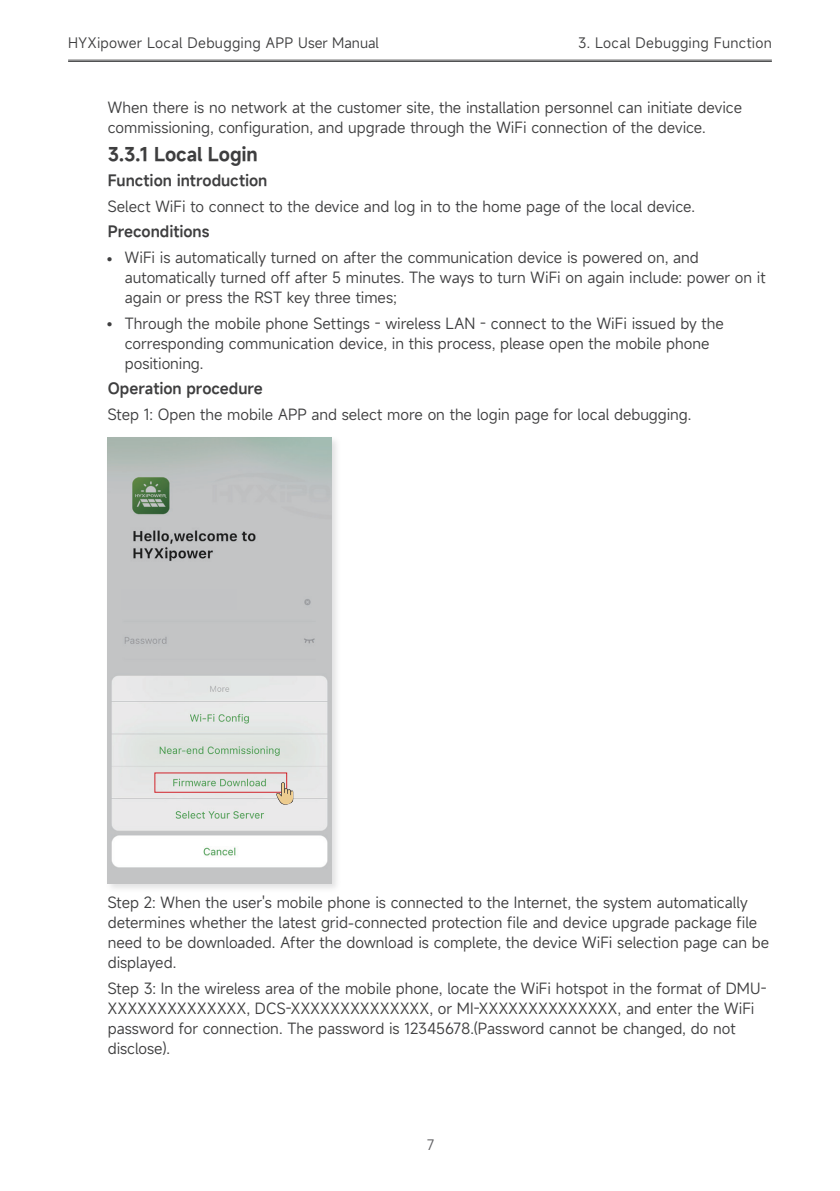
<style>
.page{position:relative;width:840px;height:1191px;background:#fff}
.page>*{position:absolute;margin:0;border:0;box-sizing:border-box;transform-origin:0 0}
.t1{font:600 18px "Mi Sans";letter-spacing:-.01em;color:#3e3e3f}
.t2{font:15px/20px "Mi Sans";color:#3e3e3f}
.t3{font:600 15px "Mi Sans";color:#3e3e3f}
.t4{font:14px "Mi Sans";letter-spacing:.02em;color:#3e3e3f}
.t5{font:14px "Mi Sans";color:#606063}
</style>
<div class="page">
<hr style="left:68px;top:60px;width:703px;height:1px;background:#4b4c4d">
<hr style="left:68px;top:61px;width:703px;height:1px;background:#4b4c4d">
<div style="left:105px;top:435px;width:236px;height:458px;background:#6c6d70;opacity:.2"></div>
<img style="left:108px;top:437px;width:223px;height:446px">
<div style="left:121px;top:589px;width:115px;height:20px;background:#c2c3c5"></div>
<img style="left:276px;top:782px;width:17px;height:22px">
<p class="t4" style="left:68px;top:34px;width:312px">HYXipower Local Debugging APP User Manual</p>
<p class="t4" style="left:577px;top:34px;width:195px">3. Local Debugging Function</p>
<p class="t2" style="left:108px;top:97px;width:635px">When there is no network at the customer site, the installation personnel can initiate device commissioning, configuration, and upgrade through the WiFi connection of the device.</p>
<p class="t1" style="left:108px;top:142px;width:151px">3.3.1 Local Login</p>
<p class="t3" style="left:108px;top:170px;width:161px">Function introduction</p>
<p class="t2" style="left:108px;top:196px;width:588px">Select WiFi to connect to the device and log in to the home page of the local device.</p>
<p class="t3" style="left:108px;top:222px;width:103px">Preconditions</p>
<p class="t2" style="left:125px;top:247px;width:641px;text-indent:-23px">• WiFi is automatically turned on after the communication device is powered on, and automatically turned off after 5 minutes. The ways to turn WiFi on again include: power on it again or press the RST key three times;</p>
<p class="t2" style="left:125px;top:313px;width:600px;text-indent:-23px">• Through the mobile phone Settings - wireless LAN - connect to the WiFi issued by the corresponding communication device, in this process, please open the mobile phone positioning.</p>
<p class="t3" style="left:108px;top:379px;width:156px">Operation procedure</p>
<p class="t2" style="left:108px;top:404px;width:585px">Step 1: Open the mobile APP and select more on the login page for local debugging.</p>
<p class="t2" style="left:108px;top:892px;width:662px">Step 2: When the user's mobile phone is connected to the Internet, the system automatically determines whether the latest grid-connected protection file and device upgrade package file need to be downloaded. After the download is complete, the device WiFi selection page can be displayed.</p>
<p class="t2" style="left:108px;top:978px;width:660px">Step 3: In the wireless area of the mobile phone, locate the WiFi hotspot in the format of DMU-XXXXXXXXXXXXXX, DCS-XXXXXXXXXXXXXX, or MI-XXXXXXXXXXXXXX, and enter the WiFi password for connection. The password is 12345678.(Password cannot be changed, do not disclose).</p>
<p class="t5" style="left:427px;top:1135px;width:9px">7</p>
</div>
